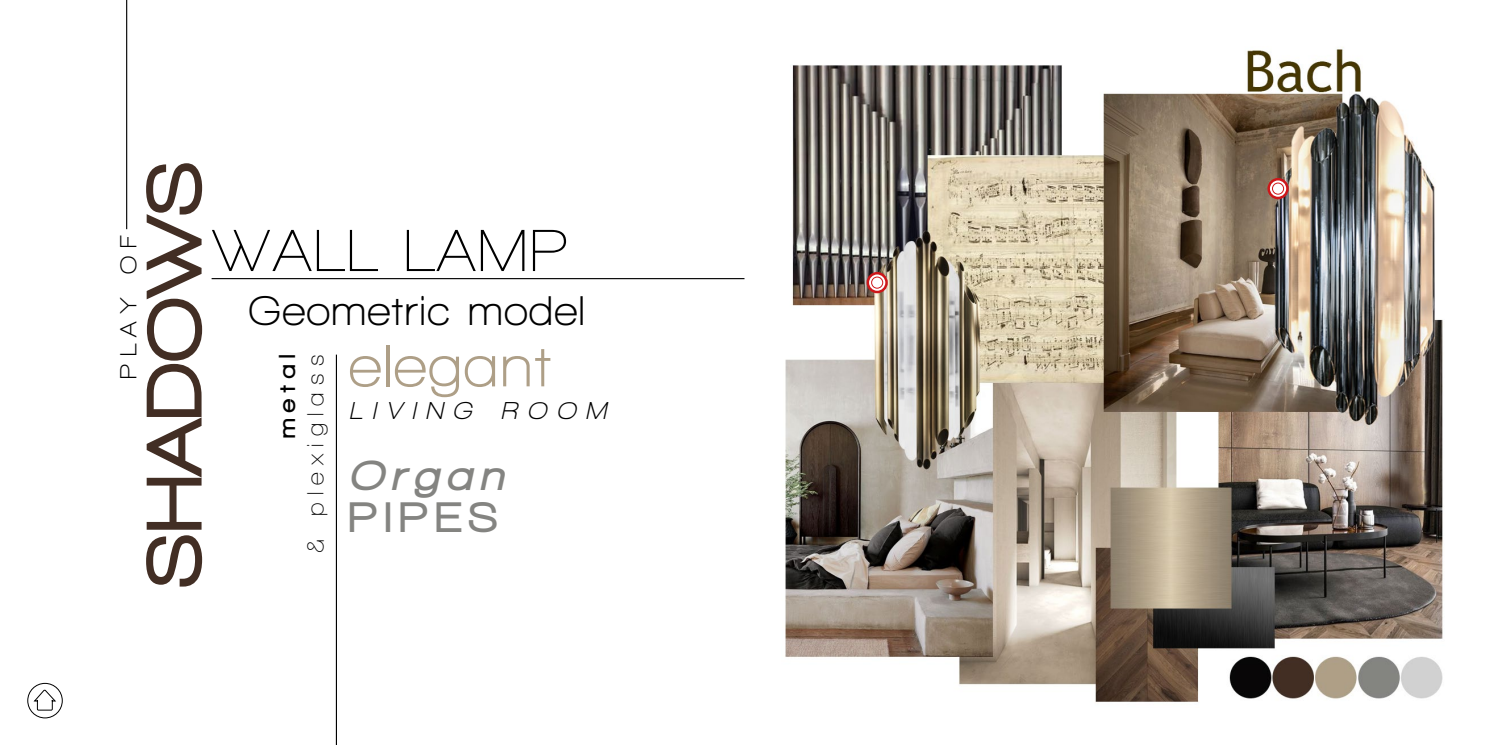
<style>
.page{position:relative;width:1489px;height:745px;background:#fff}
.page>*{position:absolute;margin:0;border:0;box-sizing:border-box;transform-origin:0 0}
.t1{font:900 80.88px "Walkway";letter-spacing:.04em;color:#422e24}
.t2{font:600 60.62px "Walkway";letter-spacing:.04em;color:#000}
.t3{font:700 60.62px "Walkway";letter-spacing:.04em;color:#ae9f87}
.t4{font:italic 900 43.75px "Walkway";letter-spacing:.2em;color:#848481}
.t5{font:900 43.75px "Walkway";letter-spacing:.2em;color:#848481}
.t6{font:700 42.38px "Walkway";letter-spacing:.04em;color:#000}
.t7{font:italic 700 25px "Walkway";letter-spacing:.41em;color:#000}
.t8{font:600 23.88px "Walkway";letter-spacing:.3em;color:#000}
.t9{font:700 23.88px "Walkway";color:#000}
.t10{font:900 23.88px "Walkway";color:#000}
</style>
<div class="page">
<hr style="left:211px;top:278px;width:533px;height:1px;background:#000">
<hr style="left:336px;top:354px;width:1px;height:390px;background:#000">
<hr style="left:126px;top:0;width:1px;height:229px;background:#000">
<img style="left:785px;top:47px;width:658px;height:655px">
<svg style="left:1268px;top:179px;width:19px;height:19px"></svg>
<div style="left:1267px;top:178px;width:21px;height:21px;border:2px solid #cd171a;border-radius:50%"></div>
<div style="left:1272px;top:183px;width:11px;height:11px;background:#fff;border-radius:50%"></div>
<div style="left:1272px;top:183px;width:11px;height:11px;border:1px solid #cd171a;border-radius:50%"></div>
<svg style="left:867px;top:273px;width:19px;height:19px"></svg>
<div style="left:866px;top:272px;width:21px;height:21px;border:2px solid #cd171a;border-radius:50%"></div>
<div style="left:871px;top:277px;width:11px;height:11px;background:#fff;border-radius:50%"></div>
<div style="left:871px;top:277px;width:11px;height:11px;border:1px solid #cd171a;border-radius:50%"></div>
<div style="left:27px;top:682px;width:36px;height:36px;border:1px solid #000;border-radius:50%"></div>
<svg style="left:33px;top:688px;width:24px;height:22px"></svg>
<p class="t9" style="left:116px;top:379px;width:145px;rotate:-90deg">PLAY OF</p>
<h1 class="t1" style="left:131px;top:586px;width:425px;rotate:-90deg">SHADOWS</h1>
<h2 class="t2" style="left:211px;top:218px;width:357px">WALL LAMP</h2>
<p class="t6" style="left:249px;top:288px;width:337px">Geometric model</p>
<p class="t10" style="left:274px;top:438px;width:85px;rotate:-90deg">metal</p>
<p class="t8" style="left:303px;top:552px;width:200px;rotate:-90deg">&amp; plexiglass</p>
<h2 class="t3" style="left:349px;top:333px;width:203px">elegant</h2>
<p class="t7" style="left:349px;top:397px;width:258px">LIVING ROOM</p>
<p class="t4" style="left:349px;top:452px;width:155px">Organ</p>
<p class="t5" style="left:349px;top:493px;width:149px">PIPES</p>
</div>
